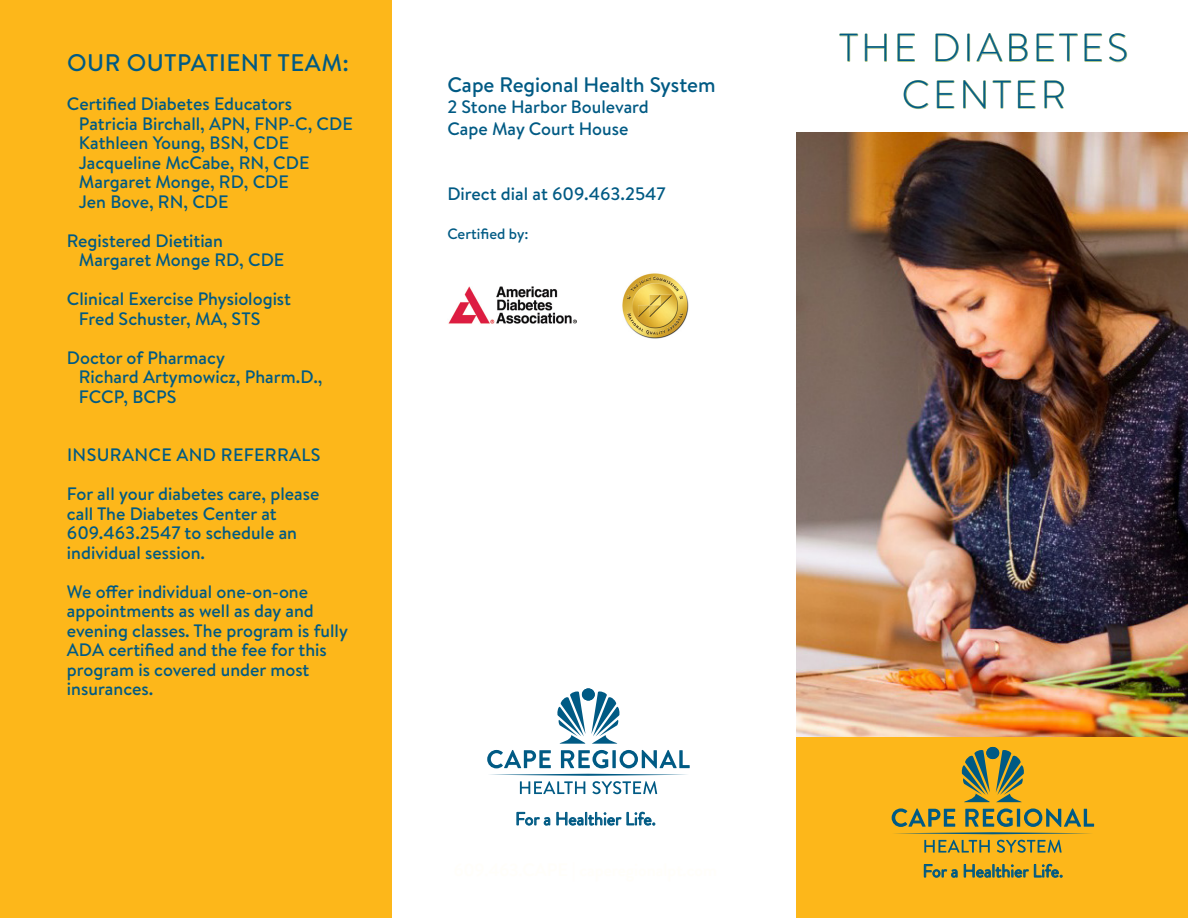
<style>
.page{position:relative;width:1188px;height:918px;background:#fff}
.page>*{position:absolute;margin:0;border:0;box-sizing:border-box;transform-origin:0 0}
.t1{font:300 39px/46.8px "Brandon Grotesque";letter-spacing:.08em;color:#005a84;text-align:center}
.t2{font:500 24px "Brandon Text";letter-spacing:.02em;color:#005a84}
.t3{font:500 21px "Brandon Text";color:#005a84}
.t4{font:500 18px/19.5px "Brandon Text";color:#005a84}
.t5{font:18px "Brandon Grotesque";color:#005a84}
.t6{font:italic 15.15px "Brandon Grotesque";color:#005a84}
.t7{font:500 15px "Brandon Text";color:#005a84}
.s1{font-family:"Myriad Pro"}
</style>
<div class="page">
<div style="left:1px;top:1px;width:391px;height:917px;background:#fdb71a"></div>
<img style="left:797px;top:133px;width:391px;height:605px">
<svg style="left:839px;top:33px;width:19px;height:29px"></svg>
<svg style="left:865px;top:33px;width:22px;height:29px"></svg>
<svg style="left:897px;top:33px;width:18px;height:29px"></svg>
<svg style="left:935px;top:33px;width:24px;height:29px"></svg>
<div style="left:967px;top:34px;width:3px;height:28px;border:1px solid #a8c27f"></div>
<svg style="left:976px;top:33px;width:27px;height:29px"></svg>
<svg style="left:1009px;top:33px;width:19px;height:29px"></svg>
<svg style="left:1036px;top:33px;width:42px;height:29px"></svg>
<svg style="left:1084px;top:33px;width:18px;height:29px"></svg>
<svg style="left:1109px;top:33px;width:18px;height:30px"></svg>
<svg style="left:903px;top:80px;width:26px;height:29px"></svg>
<svg style="left:936px;top:80px;width:19px;height:29px"></svg>
<svg style="left:963px;top:80px;width:23px;height:29px"></svg>
<svg style="left:992px;top:80px;width:20px;height:29px"></svg>
<svg style="left:1018px;top:80px;width:18px;height:29px"></svg>
<svg style="left:1044px;top:80px;width:20px;height:29px"></svg>
<div style="left:797px;top:738px;width:391px;height:180px;background:#fdb71a"></div>
<svg style="left:924px;top:840px;width:66px;height:13px"></svg>
<svg style="left:997px;top:840px;width:65px;height:13px"></svg>
<svg style="left:961px;top:750px;width:29px;height:52px"></svg>
<svg style="left:996px;top:749px;width:28px;height:53px"></svg>
<div style="left:986px;top:747px;width:13px;height:12px;background:#005a84;border-radius:50%"></div>
<svg style="left:892px;top:808px;width:202px;height:26px"></svg>
<svg style="left:557px;top:691px;width:63px;height:53px"></svg>
<svg style="left:487px;top:750px;width:64px;height:18px"></svg>
<svg style="left:561px;top:750px;width:47px;height:18px"></svg>
<svg style="left:612px;top:750px;width:4px;height:18px"></svg>
<svg style="left:620px;top:750px;width:70px;height:18px"></svg>
<div style="left:582px;top:688px;width:13px;height:13px;background:#005a84;border-radius:50%"></div>
<svg style="left:490px;top:774px;width:197px;height:20px"></svg>
<img style="left:448px;top:287px;width:129px;height:37px">
<img style="left:622px;top:273px;width:67px;height:66px">
<svg style="left:924px;top:864px;width:139px;height:14px"></svg>
<svg style="left:516px;top:811px;width:139px;height:15px"></svg>
<h2 class="t2" style="left:67px;top:46px;width:283px">OUR OUTPATIENT TEAM:</h2>
<p class="t4" style="left:79px;top:94px;width:275px;text-indent:-12px">Certified Diabetes Educators<br>Patricia Birchall, APN, FNP-C, CDE<br>Kathleen Young, BSN, CDE<br>Jacqueline McCabe, RN, CDE<br>Margaret Monge, RD, CDE<br>Jen Bove, RN, CDE</p>
<p class="t4" style="left:79px;top:230px;width:207px;text-indent:-12px">Registered Dietitian<br>Margaret Monge RD, CDE</p>
<p class="t4" style="left:79px;top:289px;width:214px;text-indent:-12px">Clinical Exercise Physiologist<br>Fred Schuster, MA, STS</p>
<p class="t4" style="left:79px;top:347px;width:245px;text-indent:-12px">Doctor of Pharmacy<br>Richard Artymowicz, Pharm.D.,<br>FCCP, BCPS</p>
<p class="t4" style="left:67px;top:435px;width:255px;line-height:39px">INSURANCE AND REFERRALS<br>For all your diabetes care, please</p>
<p class="t4" style="left:67px;top:503px;width:232px">call The Diabetes Center at<br>609.463.2547 to schedule an individual session.</p>
<p class="t4" style="left:67px;top:581px;width:282px">We offer individual one-on-one appointments as well as day and evening classes. The program is fully<br>ADA certified and the fee for this program is covered under most insurances.</p>
<p class="t3" style="left:447px;top:70px;width:270px">Cape Regional Health System</p>
<p class="t4" style="left:447px;top:96px;width:203px;line-height:21.6px">2 Stone Harbor Boulevard<br>Cape May Court House</p>
<p class="t4" style="left:447px;top:183px;width:220px">Direct dial at 609.463.2547</p>
<p class="t7" style="left:447px;top:224px;width:83px">Certified by:</p>
<p class="t6" style="left:533px;top:804px;width:113px">For a Healthier Life.</p>
<p class="t5" style="left:515px;top:806px;width:142px">For a Healthier Life<span class="s1">.</span></p>
<h1 class="t1" style="left:840px;top:25px;width:290px">THE DIABETES<br>CENTER</h1>
<p class="t5" style="left:923px;top:859px;width:142px">For a Healthier Life.</p>
<p class="t6" style="left:937px;top:863px;width:113px">For a Healthier Life.</p>
</div>
